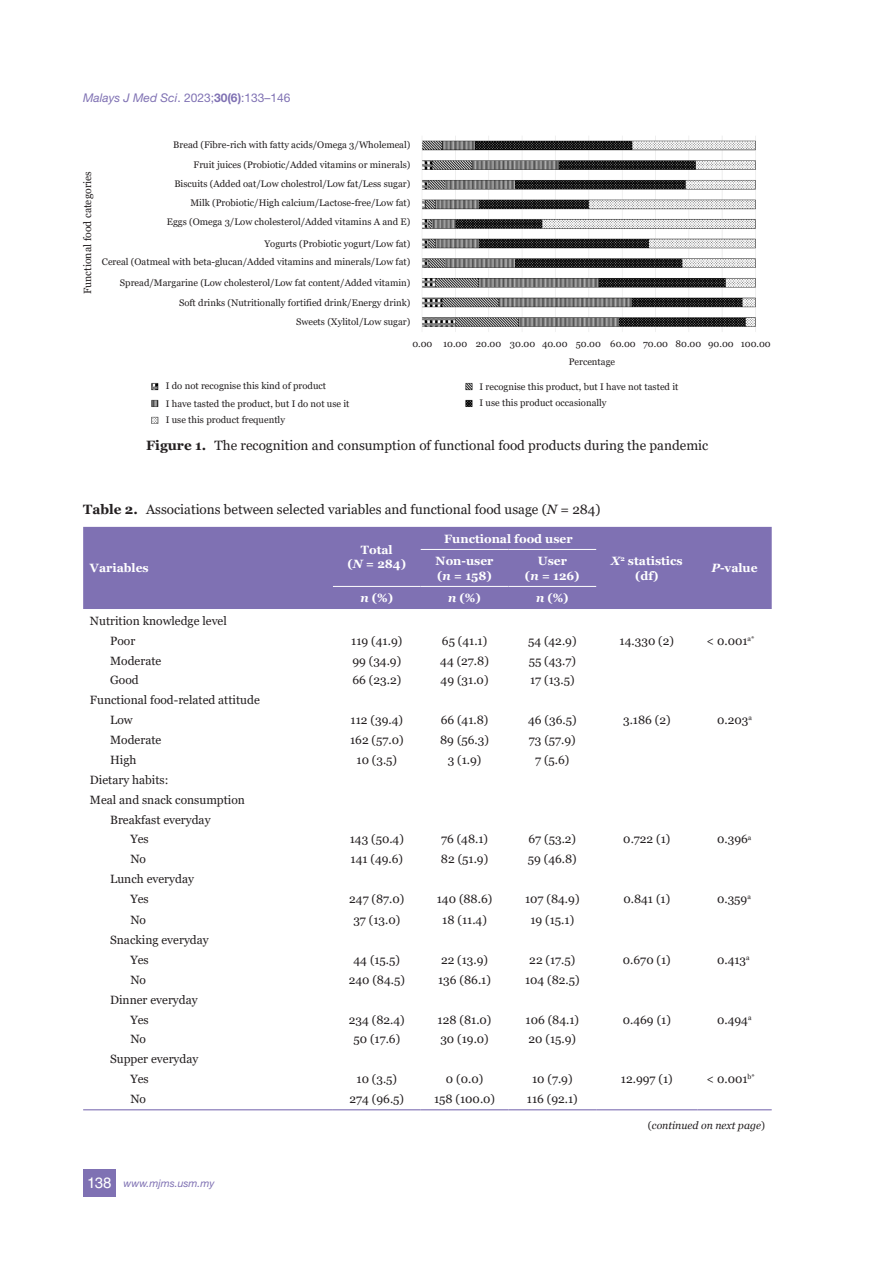
<style>
.page{position:relative;width:893px;height:1263px;background:#fff}
.page>*{position:absolute;margin:0;border:0;box-sizing:border-box;transform-origin:0 0}
.t1{font:13.5px "Georgia";color:#231f20}
.t2{font:12px/19.8px "Georgia";color:#231f20}
.t3{font:700 12px/14.4px "Georgia";color:#fff;text-align:center}
.t4{font:12px "Helvetica Neue LT Std";color:#7f71b3}
.t5{font:10.5px "Georgia";color:#231f20}
.t6{font:italic 10.5px "Georgia";color:#231f20}
.t7{font:italic 10.5px "Helvetica Neue LT Std";color:#7f71b3}
.t8{font:9.45px/18px "Georgia";color:#231f20}
.s1{font-style:italic}
.s2{font-weight:700}
.s3{font-family:"Helvetica LT Std";font-style:normal;font-size:15px;color:#fff}
.s4{font-style:normal}
</style>
<div class="page">
<div style="left:83px;top:1169px;width:33px;height:27px;background:#7f71b3"></div>
<img style="left:151px;top:136px;width:605px;height:287px">
<div style="left:83px;top:527px;width:689px;height:82px;background:#7f71b3"></div>
<hr style="left:333px;top:586px;width:88px;height:1px;background:#fff">
<hr style="left:421px;top:586px;width:87px;height:1px;background:#fff">
<hr style="left:508px;top:586px;width:88px;height:1px;background:#fff">
<hr style="left:421px;top:549px;width:87px;height:1px;background:#fff">
<hr style="left:508px;top:549px;width:88px;height:1px;background:#fff">
<hr style="left:83px;top:1109px;width:250px;height:1px;background:#7f71b3">
<hr style="left:333px;top:1109px;width:88px;height:1px;background:#7f71b3">
<hr style="left:421px;top:1109px;width:87px;height:1px;background:#7f71b3">
<hr style="left:508px;top:1109px;width:88px;height:1px;background:#7f71b3">
<hr style="left:596px;top:1109px;width:101px;height:1px;background:#7f71b3">
<hr style="left:697px;top:1109px;width:75px;height:1px;background:#7f71b3">
<p class="t4" style="left:83px;top:91px;width:209px"><span class="s1">Malays J Med Sci</span>. 2023;<span class="s2">30(6)</span>:133–146</p>
<p class="t5" style="left:81px;top:294px;width:124px;rotate:-90deg">Functional food categories</p>
<p class="t8" style="left:173px;top:136px;width:239px">Bread (Fibre-rich with fatty acids/Omega 3/Wholemeal)</p>
<p class="t8" style="left:194px;top:156px;width:218px">Fruit juices (Probiotic/Added vitamins or minerals)</p>
<p class="t8" style="left:174px;top:175px;width:237px">Biscuits (Added oat/Low cholestrol/Low fat/Less sugar)</p>
<p class="t8" style="left:190px;top:194px;width:222px">Milk (Probiotic/High calcium/Lactose-free/Low fat)</p>
<p class="t8" style="left:167px;top:213px;width:245px">Eggs (Omega 3/Low cholesterol/Added vitamins A and E)</p>
<p class="t8" style="left:264px;top:235px;width:148px">Yogurts (Probiotic yogurt/Low fat)</p>
<p class="t8" style="left:102px;top:253px;width:310px">Cereal (Oatmeal with beta-glucan/Added vitamins and minerals/Low fat)</p>
<p class="t8" style="left:120px;top:274px;width:292px">Spread/Margarine (Low cholesterol/Low fat content/Added vitamin)</p>
<p class="t8" style="left:179px;top:293px;width:233px">Soft drinks (Nutritionally fortified drink/Energy drink)</p>
<p class="t8" style="left:296px;top:313px;width:116px">Sweets (Xylitol/Low sugar)</p>
<p class="t8" style="left:166px;top:377px;width:162px">I do not recognise this kind of product</p>
<p class="t8" style="left:166px;top:395px;width:185px">I have tasted the product, but I do not use it</p>
<p class="t8" style="left:166px;top:411px;width:121px">I use this product frequently</p>
<p class="t8" style="left:412px;top:335px;width:22px">0.00</p>
<p class="t8" style="left:569px;top:335px;width:204px;text-indent:-126px">10.00 20.00 30.00 40.00 50.00 60.00 70.00 80.00 90.00 100.00<br>Percentage</p>
<p class="t8" style="left:480px;top:379px;width:200px;line-height:16.2px">I recognise this product, but I have not tasted it<br>I use this product occasionally</p>
<p class="t1" style="left:146px;top:437px;width:564px"><span class="s2">Figure 1.</span> The recognition and consumption of functional food products during the pandemic</p>
<p class="t1" style="left:83px;top:501px;width:519px"><span class="s2">Table 2.</span> Associations between selected variables and functional food usage (<span class="s1">N</span> = 284)</p>
<p class="t3" style="left:90px;top:561px;width:60px">Variables</p>
<p class="t2" style="left:110px;top:611px;width:118px;text-indent:-20px">Nutrition knowledge level<br>Poor</p>
<p class="t3" style="left:347px;top:543px;width:60px">Total<br>(<span class="s1">N</span> = 284)</p>
<p class="t3" style="left:444px;top:531px;width:130px">Functional food user</p>
<p class="t3" style="left:436px;top:554px;width:59px;text-align:left">Non-user (<span class="s1">n</span> = 158)</p>
<p class="t3" style="left:525px;top:554px;width:56px">User<br>(<span class="s1">n</span> = 126)</p>
<p class="t3" style="left:360px;top:591px;width:34px"><span class="s1">n</span> (%)</p>
<p class="t3" style="left:448px;top:591px;width:34px"><span class="s1">n</span> (%)</p>
<p class="t3" style="left:536px;top:591px;width:34px"><span class="s1">n</span> (%)</p>
<p class="t3" style="left:611px;top:554px;width:73px"><span class="s1">X</span><sup>2</sup> statistics (df)</p>
<p class="t3" style="left:711px;top:561px;width:48px"><span class="s1">P</span>-value</p>
<p class="t2" style="left:351px;top:631px;width:52px">119 (41.9)</p>
<p class="t2" style="left:442px;top:631px;width:47px">65 (41.1)</p>
<p class="t2" style="left:528px;top:631px;width:50px">54 (42.9)</p>
<p class="t2" style="left:620px;top:631px;width:56px">14.330 (2)</p>
<p class="t2" style="left:706px;top:631px;width:49px">&lt; 0.001<sup>a*</sup></p>
<p class="t2" style="left:110px;top:651px;width:53px">Moderate</p>
<p class="t2" style="left:352px;top:651px;width:50px">99 (34.9)</p>
<p class="t2" style="left:440px;top:651px;width:50px">44 (27.8)</p>
<p class="t2" style="left:529px;top:651px;width:49px">55 (43.7)</p>
<p class="t2" style="left:110px;top:671px;width:30px">Good</p>
<p class="t2" style="left:352px;top:671px;width:50px">66 (23.2)</p>
<p class="t2" style="left:441px;top:671px;width:49px">49 (31.0)</p>
<p class="t2" style="left:530px;top:671px;width:46px">17 (13.5)</p>
<p class="t2" style="left:110px;top:690px;width:151px;text-indent:-20px">Functional food-related attitude<br>Low</p>
<p class="t2" style="left:351px;top:710px;width:54px">112 (39.4)</p>
<p class="t2" style="left:441px;top:710px;width:49px">66 (41.8)</p>
<p class="t2" style="left:528px;top:710px;width:50px">46 (36.5)</p>
<p class="t2" style="left:623px;top:710px;width:49px">3.186 (2)</p>
<p class="t2" style="left:717px;top:710px;width:36px">0.203<sup>a</sup></p>
<p class="t2" style="left:110px;top:730px;width:53px">Moderate</p>
<p class="t2" style="left:350px;top:730px;width:55px">162 (57.0)</p>
<p class="t2" style="left:440px;top:730px;width:50px">89 (56.3)</p>
<p class="t2" style="left:529px;top:730px;width:48px">73 (57.9)</p>
<p class="t2" style="left:110px;top:750px;width:28px">High</p>
<p class="t2" style="left:356px;top:750px;width:42px">10 (3.5)</p>
<p class="t2" style="left:448px;top:750px;width:35px">3 (1.9)</p>
<p class="t2" style="left:535px;top:750px;width:36px">7 (5.6)</p>
<p class="t2" style="left:90px;top:770px;width:80px">Dietary habits:</p>
<p class="t2" style="left:90px;top:790px;width:157px">Meal and snack consumption</p>
<p class="t2" style="left:110px;top:810px;width:102px">Breakfast everyday</p>
<p class="t2" style="left:130px;top:830px;width:20px">Yes</p>
<p class="t2" style="left:350px;top:830px;width:56px">143 (50.4)</p>
<p class="t2" style="left:441px;top:830px;width:49px">76 (48.1)</p>
<p class="t2" style="left:528px;top:830px;width:49px">67 (53.2)</p>
<p class="t2" style="left:623px;top:830px;width:49px">0.722 (1)</p>
<p class="t2" style="left:717px;top:830px;width:36px">0.396<sup>a</sup></p>
<p class="t2" style="left:130px;top:849px;width:17px">No</p>
<p class="t2" style="left:350px;top:849px;width:54px">141 (49.6)</p>
<p class="t2" style="left:441px;top:849px;width:49px">82 (51.9)</p>
<p class="t2" style="left:528px;top:849px;width:50px">59 (46.8)</p>
<p class="t2" style="left:130px;top:869px;width:65px;text-indent:-20px">Lunch everyday<br>Yes</p>
<p class="t2" style="left:349px;top:889px;width:57px">247 (87.0)</p>
<p class="t2" style="left:437px;top:889px;width:57px">140 (88.6)</p>
<p class="t2" style="left:525px;top:889px;width:56px">107 (84.9)</p>
<p class="t2" style="left:623px;top:889px;width:48px">0.841 (1)</p>
<p class="t2" style="left:717px;top:889px;width:35px">0.359<sup>a</sup></p>
<p class="t2" style="left:130px;top:910px;width:17px">No</p>
<p class="t2" style="left:353px;top:910px;width:48px">37 (13.0)</p>
<p class="t2" style="left:442px;top:910px;width:46px">18 (11.4)</p>
<p class="t2" style="left:530px;top:910px;width:45px">19 (15.1)</p>
<p class="t2" style="left:130px;top:930px;width:80px;text-indent:-20px">Snacking everyday<br>Yes</p>
<p class="t2" style="left:354px;top:950px;width:48px">44 (15.5)</p>
<p class="t2" style="left:441px;top:950px;width:49px">22 (13.9)</p>
<p class="t2" style="left:529px;top:950px;width:48px">22 (17.5)</p>
<p class="t2" style="left:623px;top:950px;width:49px">0.670 (1)</p>
<p class="t2" style="left:717px;top:950px;width:34px">0.413<sup>a</sup></p>
<p class="t2" style="left:130px;top:970px;width:17px">No</p>
<p class="t2" style="left:349px;top:970px;width:58px">240 (84.5)</p>
<p class="t2" style="left:438px;top:970px;width:54px">136 (86.1)</p>
<p class="t2" style="left:525px;top:970px;width:56px">104 (82.5)</p>
<p class="t2" style="left:130px;top:990px;width:69px;text-indent:-20px">Dinner everyday<br>Yes</p>
<p class="t2" style="left:349px;top:1010px;width:57px">234 (82.4)</p>
<p class="t2" style="left:438px;top:1010px;width:55px">128 (81.0)</p>
<p class="t2" style="left:525px;top:1010px;width:55px">106 (84.1)</p>
<p class="t2" style="left:623px;top:1010px;width:50px">0.469 (1)</p>
<p class="t2" style="left:717px;top:1010px;width:36px">0.494<sup>a</sup></p>
<p class="t2" style="left:130px;top:1030px;width:17px">No</p>
<p class="t2" style="left:353px;top:1030px;width:48px">50 (17.6)</p>
<p class="t2" style="left:440px;top:1030px;width:50px">30 (19.0)</p>
<p class="t2" style="left:529px;top:1030px;width:49px">20 (15.9)</p>
<p class="t2" style="left:130px;top:1049px;width:69px;text-indent:-20px">Supper everyday<br>Yes</p>
<p class="t2" style="left:356px;top:1069px;width:42px">10 (3.5)</p>
<p class="t2" style="left:446px;top:1069px;width:39px">0 (0.0)</p>
<p class="t2" style="left:532px;top:1069px;width:42px">10 (7.9)</p>
<p class="t2" style="left:621px;top:1069px;width:53px">12.997 (1)</p>
<p class="t2" style="left:706px;top:1069px;width:50px">&lt; 0.001<sup>b*</sup></p>
<p class="t2" style="left:130px;top:1089px;width:17px">No</p>
<p class="t2" style="left:350px;top:1089px;width:56px">274 (96.5)</p>
<p class="t2" style="left:434px;top:1089px;width:63px">158 (100.0)</p>
<p class="t2" style="left:527px;top:1089px;width:52px">116 (92.1)</p>
<p class="t7" style="left:87px;top:1176px;width:129px"><span class="s3">138</span> www.mjms.usm.my</p>
<p class="t6" style="left:648px;top:1118px;width:119px"><span class="s4">(</span>continued on next page<span class="s4">)</span></p>
</div>
